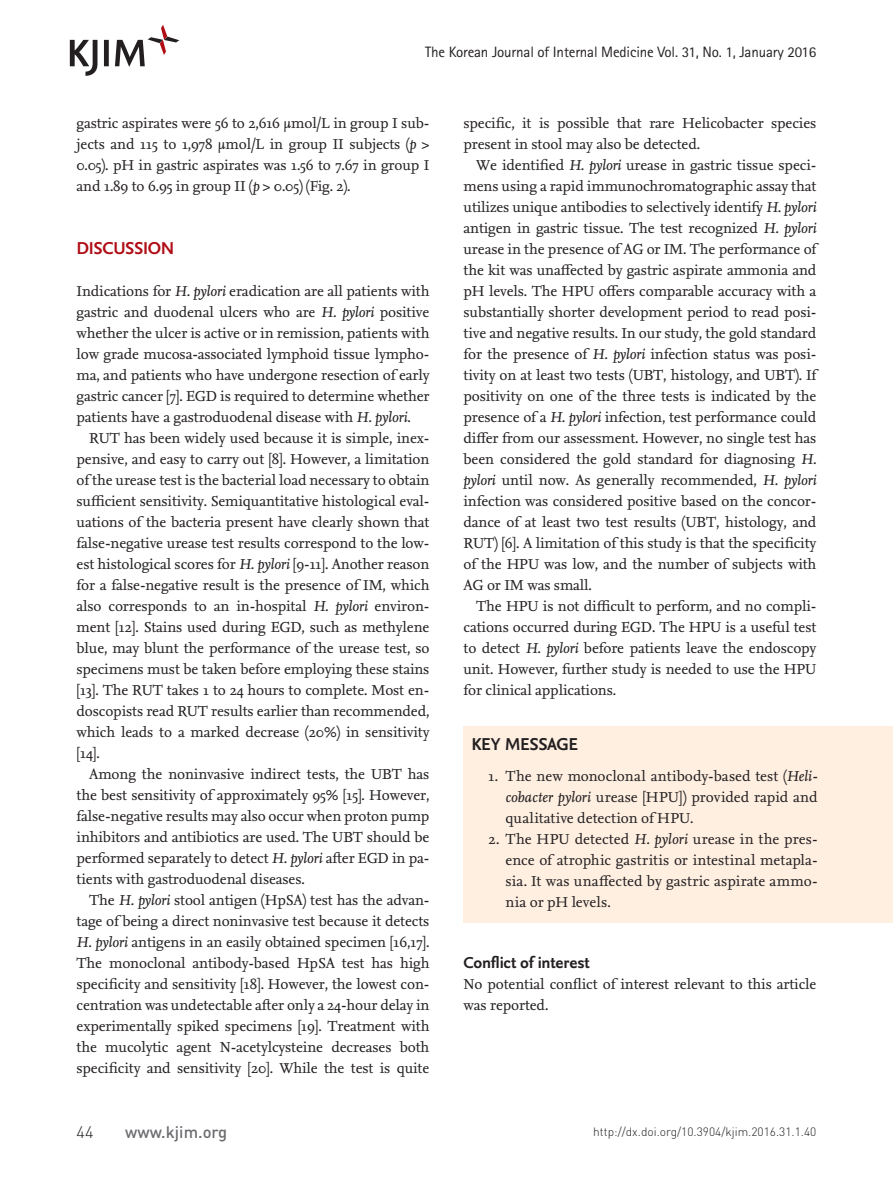
<style>
.page{position:relative;width:893px;height:1191px;background:#fff}
.page>*{position:absolute;margin:0;border:0;box-sizing:border-box;transform-origin:0 0}
.제목1{font:700 18px "Nexus Sans";letter-spacing:-.015em;color:#b00d15}
.키메세지제목{font:700 18px "Nexus Sans";letter-spacing:-.02em;color:#231f20}
.제목2{font:700 16.5px "Nexus Sans";letter-spacing:-.01em;color:#231f20}
.t1{font:500 16.5px "DIN Pro";color:#6c6d70}
.t2{font:300 16.5px "DIN Pro";color:#231f20}
.들였쓰기_본문{font:15px/21px "Nexus Serif";letter-spacing:-.01em;color:#231f20;text-align:justify}
.제목밑본문{font:15px/21px "Nexus Serif";letter-spacing:-.01em;color:#231f20;text-align:justify}
.t3{font:15px "Rotis Sans Serif Std";letter-spacing:-.01em;color:#231f20}
.t4{font:300 12px "DIN Pro";color:#231f20}
.s1{font-style:italic}
</style>
<div class="page">
<svg style="left:70px;top:25px;width:109px;height:51px"></svg>
<div style="left:463px;top:726px;width:430px;height:197px;background:#feefe1"></div>
<p class="t3" style="left:425px;top:43px;width:393px">The Korean Journal of Internal Medicine Vol. 31, No. 1, January 2016</p>
<p class="들였쓰기_본문" style="left:77px;top:112px;width:354px">gastric aspirates were 56 to 2,616 μmol/L in group I sub&shy;jects and 115 to 1,978 μmol/L in group II subjects (<span class="s1">p</span> &gt; 0.05). pH in gastric aspirates was 1.56 to 7.67 in group I and 1.89 to 6.95 in group II (<span class="s1">p</span> &gt; 0.05) (Fig. 2).</p>
<p class="제목1" style="left:77px;top:236px;width:99px">DISCUSSION</p>
<p class="제목밑본문" style="left:77px;top:280px;width:354px">Indications for <span class="s1">H. pylori</span> eradication are all patients with gastric and duodenal ulcers who are <span class="s1">H. pylori</span> positive whether the ulcer is active or in remission, patients with low grade mucosa-associated lymphoid tissue lympho&shy;ma, and patients who have undergone resection of early gastric cancer [7]. EGD is required to determine whether patients have a gastroduodenal disease with <span class="s1">H. pylori</span>.</p>
<p class="들였쓰기_본문" style="left:77px;top:427px;width:354px;text-indent:13px">RUT has been widely used because it is simple, inex&shy;pensive, and easy to carry out [8]. However, a limitation of the urease test is the bacterial load necessary to obtain sufficient sensitivity. Semiquantitative histological eval&shy;uations of the bacteria present have clearly shown that false-negative urease test results correspond to the low&shy;est histological scores for <span class="s1">H. pylori</span> [9-11]. Another reason for a false-negative result is the presence of IM, which also corresponds to an in-hospital <span class="s1">H. pylori</span> environ&shy;ment [12]. Stains used during EGD, such as methylene blue, may blunt the performance of the urease test, so specimens must be taken before employing these stains [13]. The RUT takes 1 to 24 hours to complete. Most en&shy;doscopists read RUT results earlier than recommended, which leads to a marked decrease (20%) in sensitivity [14].</p>
<p class="들였쓰기_본문" style="left:77px;top:763px;width:354px;text-indent:13px">Among the noninvasive indirect tests, the UBT has the best sensitivity of approximately 95% [15]. However, false-negative results may also occur when proton pump inhibitors and antibiotics are used. The UBT should be performed separately to detect <span class="s1">H. pylori</span> after EGD in pa&shy;tients with gastroduodenal diseases.</p>
<p class="들였쓰기_본문" style="left:77px;top:889px;width:354px;text-indent:13px">The <span class="s1">H. pylori</span> stool antigen (HpSA) test has the advan&shy;tage of being a direct noninvasive test because it detects <span class="s1">H. pylori</span> antigens in an easily obtained specimen [16,17].<br>The monoclonal antibody-based HpSA test has high specificity and sensitivity [18]. However, the lowest con&shy;centration was undetectable after only a 24-hour delay in experimentally spiked specimens [19]. Treatment with the mucolytic agent N-acetylcysteine decreases both specificity and sensitivity [20]. While the test is quite</p>
<p class="들였쓰기_본문" style="left:463px;top:112px;width:354px">specific, it is possible that rare Helicobacter species present in stool may also be detected.</p>
<p class="들였쓰기_본문" style="left:463px;top:154px;width:354px;text-indent:13px">We identified <span class="s1">H. pylori</span> urease in gastric tissue speci&shy;mens using a rapid immunochromatographic assay that utilizes unique antibodies to selectively identify <span class="s1">H. pylori </span>antigen in gastric tissue. The test recognized <span class="s1">H. pylori </span>urease in the presence of AG or IM. The performance of the kit was unaffected by gastric aspirate ammonia and pH levels. The HPU offers comparable accuracy with a substantially shorter development period to read posi&shy;tive and negative results. In our study, the gold standard for the presence of <span class="s1">H. pylori</span> infection status was posi&shy;tivity on at least two tests (UBT, histology, and UBT). If positivity on one of the three tests is indicated by the presence of a <span class="s1">H. pylori</span> infection, test performance could differ from our assessment. However, no single test has been considered the gold standard for diagnosing <span class="s1">H. pylori</span> until now. As generally recommended, <span class="s1">H. pylori </span>infection was considered positive based on the concor&shy;dance of at least two test results (UBT, histology, and RUT) [6]. A limitation of this study is that the specificity of the HPU was low, and the number of subjects with AG or IM was small.</p>
<p class="들였쓰기_본문" style="left:463px;top:595px;width:354px;text-indent:13px">The HPU is not difficult to perform, and no compli&shy;cations occurred during EGD. The HPU is a useful test to detect <span class="s1">H. pylori</span> before patients leave the endoscopy unit. However, further study is needed to use the HPU for clinical applications.</p>
<p class="키메세지제목" style="left:471px;top:732px;width:108px">KEY MESSAGE</p>
<p class="들였쓰기_본문" style="left:505px;top:765px;width:314px;text-indent:-17px">1. The new monoclonal antibody-based test (<span class="s1">Heli&shy;cobacter pylori</span> urease [HPU]) provided rapid and qualitative detection of HPU.</p>
<p class="들였쓰기_본문" style="left:505px;top:828px;width:314px;text-indent:-17px">2. The HPU detected <span class="s1">H. pylori</span> urease in the pres&shy;ence of atrophic gastritis or intestinal metapla&shy;sia. It was unaffected by gastric aspirate ammo&shy;nia or pH levels.</p>
<p class="제목2" style="left:463px;top:952px;width:128px">Conflict of interest</p>
<p class="제목밑본문" style="left:463px;top:973px;width:354px">No potential conflict of interest relevant to this article was reported.</p>
<p class="t2" style="left:77px;top:1120px;width:18px">44</p>
<p class="t1" style="left:125px;top:1120px;width:104px">www.kjim.org</p>
<p class="t4" style="left:593px;top:1123px;width:225px">http://dx.doi.org/10.3904/kjim.2016.31.1.40</p>
</div>
